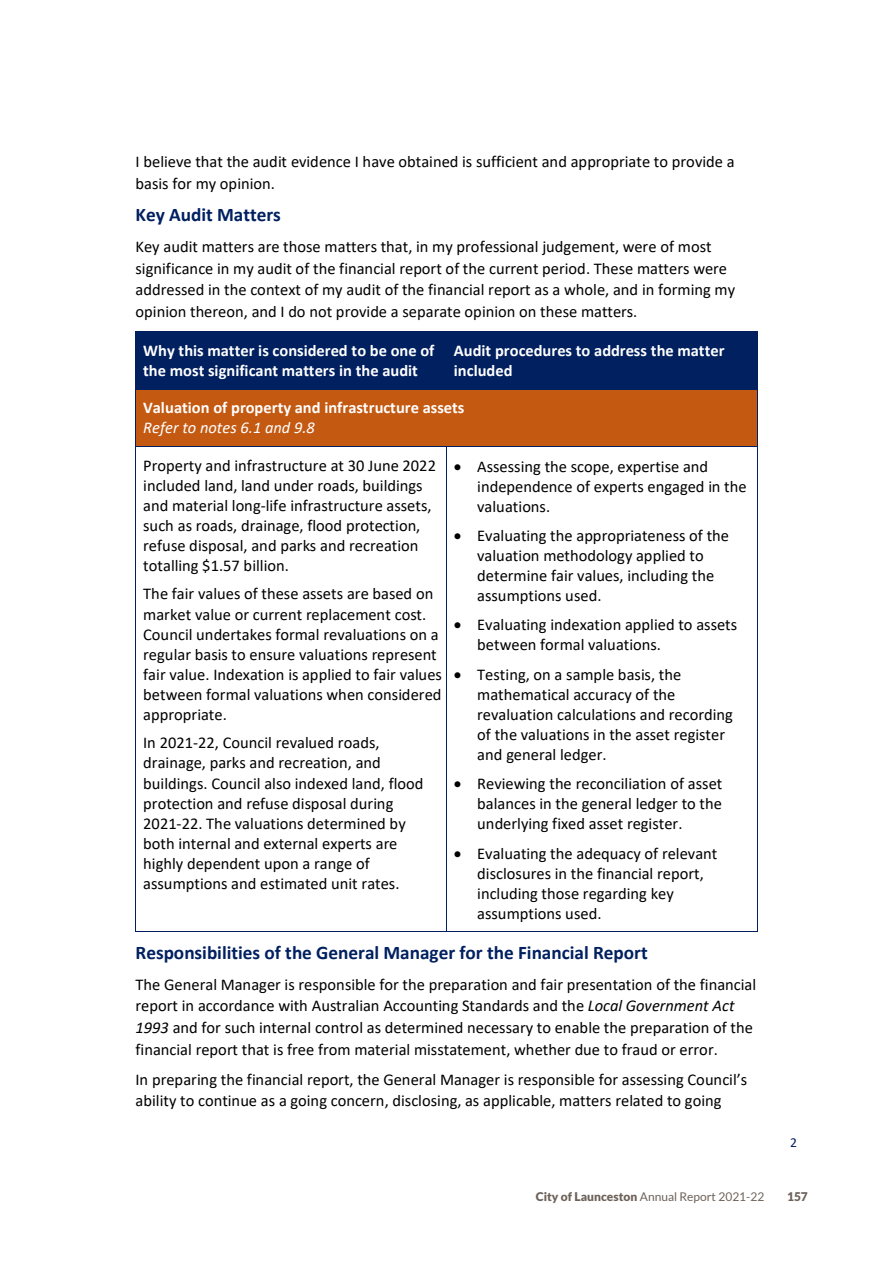
<style>
.page{position:relative;width:893px;height:1263px;background:#fff}
.page>*{position:absolute;margin:0;border:0;box-sizing:border-box;transform-origin:0 0}
.t1{font:700 19.2px "Calibri";color:#002060}
.t2{font:16.5px/20.1px "Calibri";color:#000}
.t3{font:700 16.5px/20.1px "Calibri";color:#fff}
.t4{font:13.65px "Calibri";color:#002060}
.t5{font:12px "Lato";color:#6d625a}
.t6{font:900 12px "Lato";color:#6d625a}
.s1{font-weight:400;font-style:italic}
.s2{font-style:italic}
.s3{font-weight:900}
</style>
<div class="page">
<div style="left:136px;top:332px;width:310px;height:57px;background:#002060"></div>
<div style="left:447px;top:332px;width:310px;height:57px;background:#002060"></div>
<hr style="left:136px;top:331px;width:310px;height:1px;background:#002060">
<hr style="left:447px;top:331px;width:310px;height:1px;background:#002060">
<hr style="left:135px;top:332px;width:1px;height:57px;background:#002060">
<hr style="left:446px;top:332px;width:1px;height:57px;background:#002060">
<hr style="left:757px;top:332px;width:1px;height:57px;background:#002060">
<div style="left:136px;top:389px;width:621px;height:57px;background:#c45911"></div>
<hr style="left:136px;top:389px;width:310px;height:1px;background:#002060">
<hr style="left:447px;top:389px;width:310px;height:1px;background:#002060">
<hr style="left:135px;top:389px;width:1px;height:57px;background:#002060">
<hr style="left:757px;top:389px;width:1px;height:57px;background:#002060">
<hr style="left:136px;top:446px;width:310px;height:1px;background:#002060">
<hr style="left:447px;top:446px;width:310px;height:1px;background:#002060">
<hr style="left:135px;top:447px;width:1px;height:485px;background:#002060">
<hr style="left:136px;top:932px;width:310px;height:1px;background:#002060">
<hr style="left:446px;top:447px;width:1px;height:485px;background:#002060">
<hr style="left:447px;top:932px;width:310px;height:1px;background:#002060">
<hr style="left:757px;top:447px;width:1px;height:485px;background:#002060">
<p class="t2" style="left:135px;top:150px;width:601px;line-height:21.8px">I believe that the audit evidence I have obtained is sufficient and appropriate to provide a basis for my opinion.</p>
<p class="t1" style="left:135px;top:201px;width:147px">Key Audit Matters</p>
<p class="t2" style="left:135px;top:235px;width:601px;line-height:21.6px">Key audit matters are those matters that, in my professional judgement, were of most significance in my audit of the financial report of the current period. These matters were addressed in the context of my audit of the financial report as a whole, and in forming my opinion thereon, and I do not provide a separate opinion on these matters.</p>
<p class="t3" style="left:143px;top:340px;width:293px">Why this matter is considered to be one of the most significant matters in the audit</p>
<p class="t3" style="left:454px;top:340px;width:272px">Audit procedures to address the matter included</p>
<p class="t3" style="left:143px;top:397px;width:323px">Valuation of property and infrastructure assets<br><span class="s1">Refer to notes 6.1 and 9.8</span></p>
<p class="t2" style="left:143px;top:455px;width:294px">Property and infrastructure at 30 June 2022 included land, land under roads, buildings and material long-life infrastructure assets, such as roads, drainage, flood protection, refuse disposal, and parks and recreation totalling $1.57 billion.</p>
<p class="t2" style="left:143px;top:583px;width:300px">The fair values of these assets are based on market value or current replacement cost.<br>Council undertakes formal revaluations on a regular basis to ensure valuations represent fair value. Indexation is applied to fair values between formal valuations when considered appropriate.</p>
<p class="t2" style="left:143px;top:732px;width:282px">In 2021-22, Council revalued roads, drainage, parks and recreation, and buildings. Council also indexed land, flood protection and refuse disposal during 2021-22. The valuations determined by both internal and external experts are highly dependent upon a range of assumptions and estimated unit rates.</p>
<p class="t2" style="left:477px;top:456px;width:271px;text-indent:-23px">• Assessing the scope, expertise and independence of experts engaged in the valuations.</p>
<p class="t2" style="left:477px;top:525px;width:253px;text-indent:-23px">• Evaluating the appropriateness of the valuation methodology applied to determine fair values, including the assumptions used.</p>
<p class="t2" style="left:477px;top:614px;width:262px;text-indent:-23px">• Evaluating indexation applied to assets between formal valuations.</p>
<p class="t2" style="left:477px;top:664px;width:257px;text-indent:-23px">• Testing, on a sample basis, the mathematical accuracy of the revaluation calculations and recording of the valuations in the asset register and general ledger.</p>
<p class="t2" style="left:477px;top:773px;width:247px;text-align:justify;text-indent:-23px">• Reviewing the reconciliation of asset balances in the general ledger to the underlying fixed asset register.</p>
<p class="t2" style="left:477px;top:843px;width:242px;text-indent:-23px">• Evaluating the adequacy of relevant disclosures in the financial report, including those regarding key assumptions used.</p>
<p class="t1" style="left:135px;top:939px;width:514px">Responsibilities of the General Manager for the Financial Report</p>
<p class="t2" style="left:135px;top:973px;width:622px;line-height:21.6px">The General Manager is responsible for the preparation and fair presentation of the financial report in accordance with Australian Accounting Standards and the <span class="s2">Local Government Act 1993</span> and for such internal control as determined necessary to enable the preparation of the financial report that is free from material misstatement, whether due to fraud or error.</p>
<p class="t2" style="left:135px;top:1068px;width:613px;line-height:21.8px">In preparing the financial report, the General Manager is responsible for assessing Council’s ability to continue as a going concern, disclosing, as applicable, matters related to going</p>
<p class="t4" style="left:790px;top:1133px;width:8px">2</p>
<p class="t5" style="left:536px;top:1190px;width:230px"><span class="s3">City of Launceston</span> Annual Report 2021-22</p>
<p class="t6" style="left:787px;top:1189px;width:22px">157</p>
</div>
